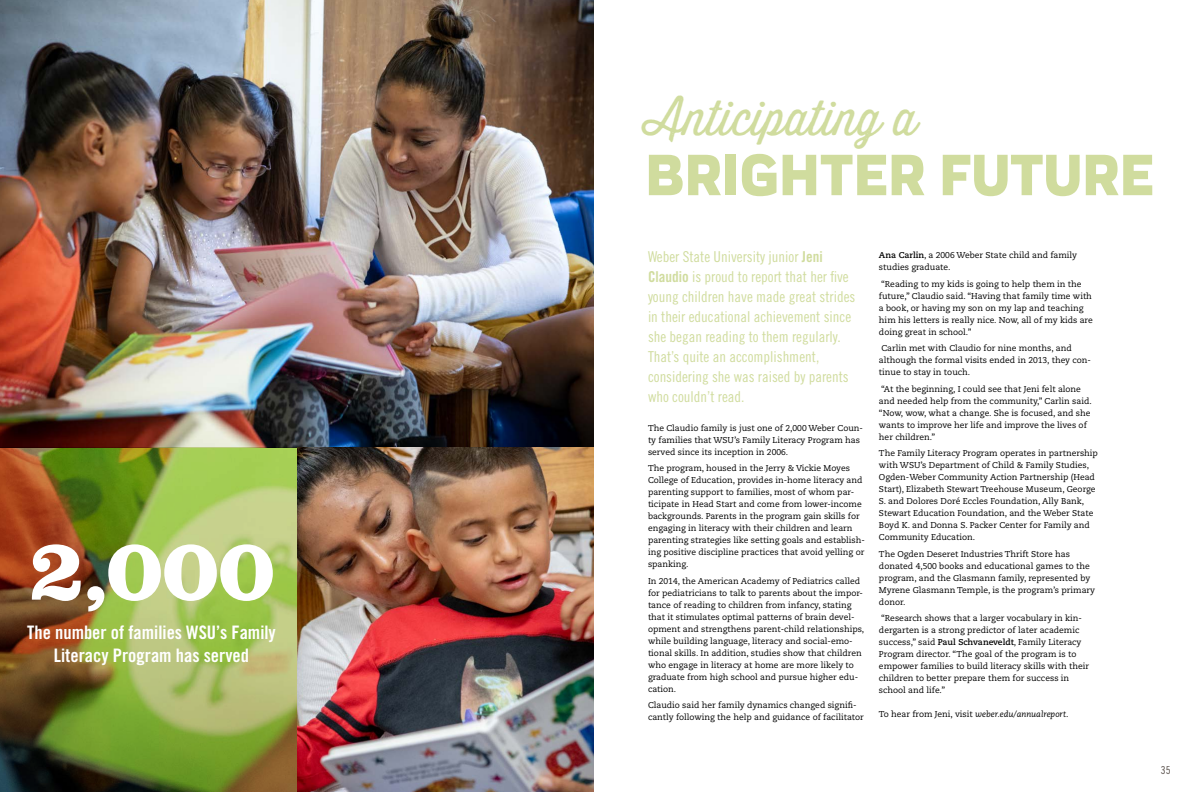
<style>
.page{position:relative;width:1188px;height:792px;background:#fff}
.page>*{position:absolute;margin:0;border:0;box-sizing:border-box;transform-origin:0 0}
.t1{font:700 89.3px "Clarendon T Extr";color:#fff}
.t2{font:800 60px "Praktika";color:#d0dc9e}
.t3{font:48px "Thirsty Rough Lt";color:#d0dc9e}
.t4{font:18.6px/22.3px "Trade Gothic LT Std Bd Cn 20";color:#fff;text-align:center}
.t5{font:15px/20px "Trade Gothic LT Std Cn 18";color:#d0dc9e}
.t6{font:11px "Trade Gothic LT Std Cn 18";color:#544b46}
.t7{font:8.5px/12px "Caecilia";color:#000}
.t8{font:italic 8.5px "Caecilia";color:#000}
.s1{font-family:"Trade Gothic LT Std Bd Cn 20"}
.s2{font-weight:700}
.s3{font-style:normal}
</style>
<div class="page">
<img style="left:0;top:0;width:594px;height:792px">
<img style="left:0;top:447px;width:297px;height:345px">
<h1 class="t1" style="left:29px;top:519px;width:247px">2,000</h1>
<h3 class="t4" style="left:27px;top:621px;width:250px">The number of families WSU’s Family<br>Literacy Program has served</h3>
<h3 class="t3" style="left:645px;top:84px;width:274px">Anticipating a</h3>
<h2 class="t2" style="left:645px;top:125px;width:510px">BRIGHTER FUTURE</h2>
<p class="t5" style="left:648px;top:247px;width:209px">Weber State University junior <span class="s1">Jeni Claudio</span> is proud to report that her five young children have made great strides in their educational achievement since she began reading to them regularly.<br>That’s quite an accomplishment, considering she was raised by parents who couldn’t read.</p>
<p class="t7" style="left:648px;top:422px;width:217px">The Claudio family is just one of 2,000 Weber Coun&shy;ty families that WSU’s Family Literacy Program has served since its inception in 2006.</p>
<p class="t7" style="left:648px;top:462px;width:218px">The program, housed in the Jerry &amp; Vickie Moyes College of Education, provides in-home literacy and parenting support to families, most of whom par&shy;ticipate in Head Start and come from lower-income backgrounds. Parents in the program gain skills for engaging in literacy with their children and learn parenting strategies like setting goals and establish&shy;ing positive discipline practices that avoid yelling or spanking.</p>
<p class="t7" style="left:648px;top:575px;width:218px">In 2014, the American Academy of Pediatrics called for pediatricians to talk to parents about the impor&shy;tance of reading to children from infancy, stating that it stimulates optimal patterns of brain devel&shy;opment and strengthens parent-child relationships, while building language, literacy and social-emo&shy;tional skills. In addition, studies show that children who engage in literacy at home are more likely to graduate from high school and pursue higher edu&shy;cation.</p>
<p class="t7" style="left:648px;top:699px;width:217px">Claudio said her family dynamics changed signifi&shy;cantly following the help and guidance of facilitator</p>
<p class="t7" style="left:879px;top:249px;width:200px"><span class="s2">Ana Carlin</span>, a 2006 Weber State child and family studies graduate.</p>
<p class="t7" style="left:879px;top:278px;width:215px">“Reading to my kids is going to help them in the future,” Claudio said. “Having that family time with a book, or having my son on my lap and teaching him his letters is really nice. Now, all of my kids are doing great in school.”</p>
<p class="t7" style="left:879px;top:342px;width:214px">Carlin met with Claudio for nine months, and although the formal visits ended in 2013, they con&shy;tinue to stay in touch.</p>
<p class="t7" style="left:879px;top:383px;width:214px">“At the beginning, I could see that Jeni felt alone and needed help from the community,” Carlin said. “Now, wow, what a change. She is focused, and she wants to improve her life and improve the lives of her children.”</p>
<p class="t7" style="left:879px;top:447px;width:220px">The Family Literacy Program operates in partnership with WSU’s Department of Child &amp; Family Studies, Ogden-Weber Community Action Partnership (Head Start), Elizabeth Stewart Treehouse Museum, George S. and Dolores Doré Eccles Foundation, Ally Bank, Stewart Education Foundation, and the Weber State Boyd K. and Donna S. Packer Center for Family and Community Education.</p>
<p class="t7" style="left:879px;top:548px;width:217px">The Ogden Deseret Industries Thrift Store has donated 4,500 books and educational games to the program, and the Glasmann family, represented by Myrene Glasmann Temple, is the program’s primary donor.</p>
<p class="t7" style="left:879px;top:612px;width:212px">“Research shows that a larger vocabulary in kin&shy;dergarten is a strong predictor of later academic success,” said <span class="s2">Paul Schvaneveldt</span>, Family Literacy Program director. “The goal of the program is to empower families to build literacy skills with their children to better prepare them for success in school and life.”</p>
<p class="t8" style="left:879px;top:709px;width:191px"><span class="s3">To hear from Jeni, visit</span> weber.edu/annualreport<span class="s3">.</span></p>
<p class="t6" style="left:1161px;top:764px;width:11px">35</p>
</div>
